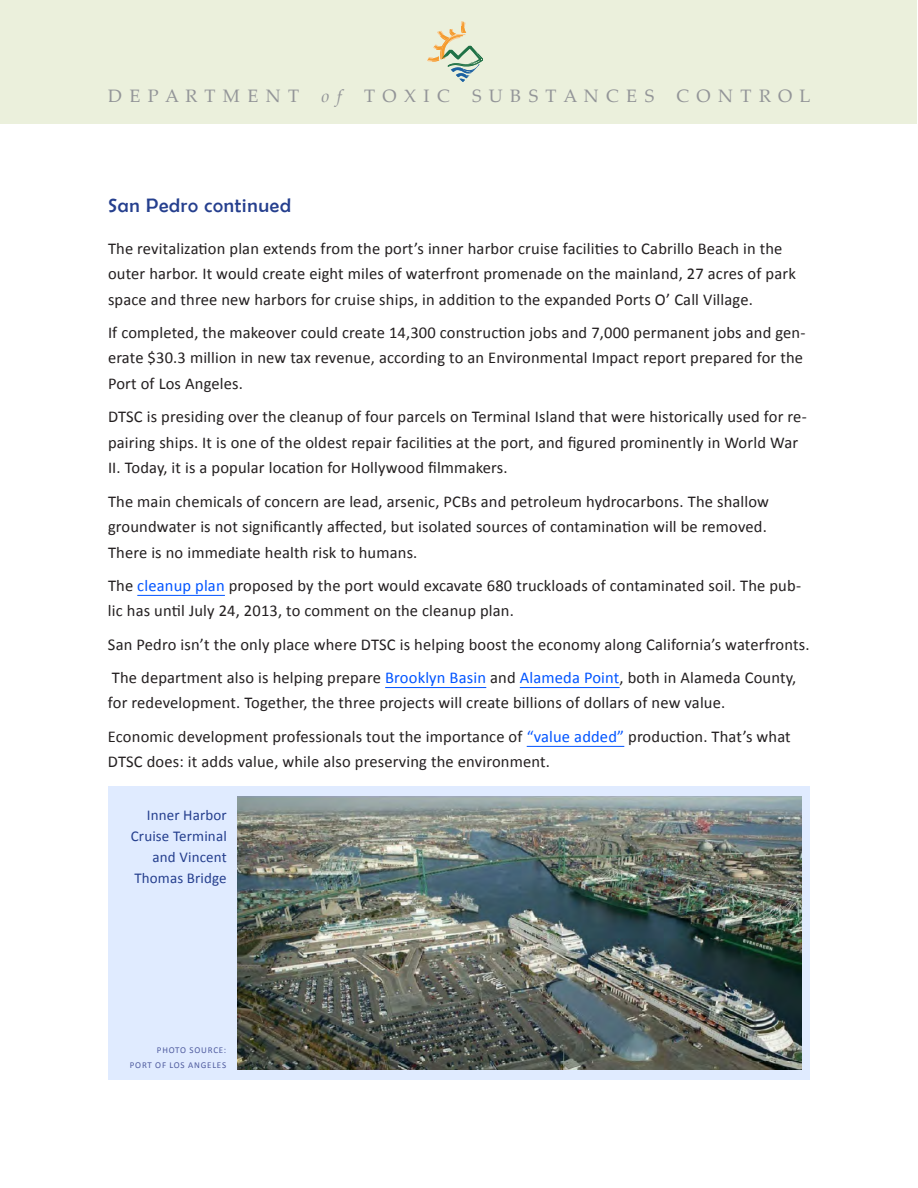
<style>
.page{position:relative;width:918px;height:1188px;background:#fff}
.page>*{position:absolute;margin:0;border:0;box-sizing:border-box;transform-origin:0 0}
.Body{font:19.5px "Berlin Sans FB";letter-spacing:.04em;color:#253f8e}
.t1{font:18px "Palatino Linotype";color:#939598}
.Body-2{font:16.5px/25.5px "Calibri";letter-spacing:.01em;color:#231f20}
.Body-3{font:15px/21px "Calibri";letter-spacing:.01em;color:#253f8e;text-align:right}
.Body-4{font:9px/15px "Calibri";letter-spacing:.09em;color:#505c9f;text-align:right}
.s1{font-style:italic}
.s2{color:#0054ff}
</style>
<div class="page">
<div style="left:1px;top:1px;width:916px;height:123px;background:#ebf0dc"></div>
<svg style="left:427px;top:21px;width:56px;height:61px"></svg>
<div style="left:108px;top:786px;width:702px;height:294px;background:#e0ebff"></div>
<hr style="left:137px;top:595px;width:88px;height:1px;background:#0054ff">
<hr style="left:385px;top:687px;width:101px;height:1px;background:#0054ff">
<hr style="left:520px;top:687px;width:100px;height:1px;background:#0054ff">
<hr style="left:527px;top:746px;width:97px;height:1px;background:#0054ff">
<img style="left:237px;top:796px;width:564px;height:273px">
<p class="t1" style="left:108px;top:83px;width:704px">D E P A R T M E N T <span class="s1">o f</span> T O X I C S U B S T A N C E S C O N T R O L</p>
<p class="Body" style="left:108px;top:194px;width:184px">San Pedro continued</p>
<p class="Body-2" style="left:108px;top:235px;width:689px">The revitalization plan extends from the port’s inner harbor cruise facilities to Cabrillo Beach in the outer harbor. It would create eight miles of waterfront promenade on the mainland, 27 acres of park space and three new harbors for cruise ships, in addition to the expanded Ports O’ Call Village.</p>
<p class="Body-2" style="left:108px;top:320px;width:699px">If completed, the makeover could create 14,300 construction jobs and 7,000 permanent jobs and gen&shy;erate $30.3 million in new tax revenue, according to an Environmental Impact report prepared for the<br>Port of Los Angeles.</p>
<p class="Body-2" style="left:108px;top:404px;width:700px">DTSC is presiding over the cleanup of four parcels on Terminal Island that were historically used for re&shy;pairing ships. It is one of the oldest repair facilities at the port, and figured prominently in World War<br>II. Today, it is a popular location for Hollywood filmmakers.</p>
<p class="Body-2" style="left:108px;top:488px;width:663px">The main chemicals of concern are lead, arsenic, PCBs and petroleum hydrocarbons. The shallow groundwater is not significantly affected, but isolated sources of contamination will be removed.<br>There is no immediate health risk to humans.</p>
<p class="Body-2" style="left:108px;top:573px;width:695px">The <span class="s2">cleanup plan</span> proposed by the port would excavate 680 truckloads of contaminated soil. The pub&shy;lic has until July 24, 2013, to comment on the cleanup plan.</p>
<p class="Body-2" style="left:108px;top:631px;width:703px">San Pedro isn’t the only place where DTSC is helping boost the economy along California’s waterfronts.</p>
<p class="Body-2" style="left:108px;top:665px;width:690px">The department also is helping prepare <span class="s2">Brooklyn Basin</span> and <span class="s2">Alameda Point</span>, both in Alameda County, for redevelopment. Together, the three projects will create billions of dollars of new value.</p>
<p class="Body-2" style="left:108px;top:724px;width:684px">Economic development professionals tout the importance of <span class="s2">“value added”</span> production. That’s what<br>DTSC does: it adds value, while also preserving the environment.</p>
<p class="Body-3" style="left:131px;top:805px;width:97px">Inner Harbor<br>Cruise Terminal and Vincent<br>Thomas Bridge</p>
<p class="Body-4" style="left:130px;top:1042px;width:98px">PHOTO SOURCE:<br>PORT OF LOS ANGELES</p>
</div>
